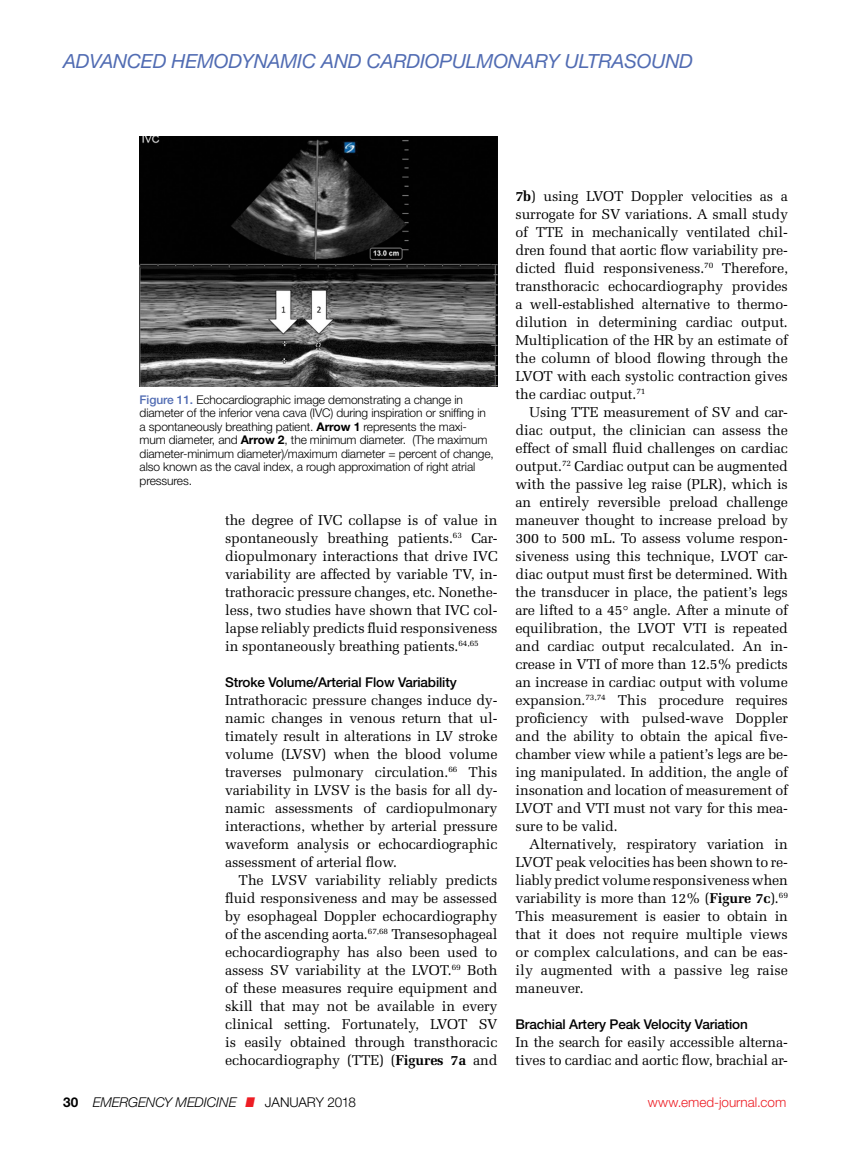
<style>
.page{position:relative;width:851px;height:1161px;background:#fff}
.page>*{position:absolute;margin:0;border:0;box-sizing:border-box;transform-origin:0 0}
.t1{font:italic 19.5px "Helvetica Neue LT Std";letter-spacing:-.01em;color:#516cb3}
.t2{font:14.25px/18px "Melior LT Std";letter-spacing:-.01em;color:#000;text-align:justify}
.t3{font:500 13.5px "Helvetica Neue LT Std";letter-spacing:-.01em;color:#000}
.t4{font:italic 300 13.5px "Helvetica Neue LT Std";letter-spacing:-.005em;color:#000}
.t5{font:300 13.5px "Helvetica Neue LT Std";color:#ed1d24}
.t6{font:300 12px/13.5px "Helvetica Neue LT Std";letter-spacing:-.01em;color:#000}
.s1{font-weight:500;color:#516cb3}
.s2{font-weight:700}
.s3{font-weight:700;font-style:normal}
.s4{font-weight:900;color:#ed1d24}
.s5{font-style:normal}
</style>
<div class="page">
<img style="left:140px;top:136px;width:357px;height:250px">
<h1 class="t1" style="left:63px;top:49px;width:631px">ADVANCED HEMODYNAMIC AND CARDIOPULMONARY ULTRASOUND</h1>
<p class="t6" style="left:140px;top:393px;width:356px"><span class="s1">Figure 11.</span> Echocardiographic image demonstrating a change in diameter of the inferior vena cava (IVC) during inspiration or sniffing in a spontaneously breathing patient. <span class="s2">Arrow 1</span> represents the maxi&shy;mum diameter, and <span class="s2">Arrow 2</span>, the minimum diameter. (The maximum diameter-minimum diameter)/maximum diameter = percent of change, also known as the caval index, a rough approximation of right atrial pressures.</p>
<p class="t2" style="left:225px;top:511px;width:274px">the degree of IVC collapse is of value in spontaneously breathing patients.<sup>63</sup> Car&shy;diopulmonary interactions that drive IVC variability are affected by variable TV, in&shy;trathoracic pressure changes, etc. Nonethe&shy;less, two studies have shown that IVC col&shy;lapse reliably predicts fluid responsiveness in spontaneously breathing patients.<sup>64,65</sup></p>
<p class="t3" style="left:225px;top:674px;width:233px">Stroke Volume/Arterial Flow Variability</p>
<p class="t2" style="left:225px;top:691px;width:274px">Intrathoracic pressure changes induce dy&shy;namic changes in venous return that ul&shy;timately result in alterations in LV stroke volume (LVSV) when the blood volume traverses pulmonary circulation.<sup>66</sup> This variability in LVSV is the basis for all dy&shy;namic assessments of cardiopulmonary interactions, whether by arterial pressure waveform analysis or echocardiographic assessment of arterial flow.</p>
<p class="t2" style="left:225px;top:871px;width:274px;text-indent:14px">The LVSV variability reliably predicts fluid responsiveness and may be assessed by esophageal Doppler echocardiography of the ascending aorta.<sup>67,68</sup> Transesophageal echocardiography has also been used to assess SV variability at the LVOT.<sup>69</sup> Both of these measures require equipment and skill that may not be available in every clinical setting. Fortunately, LVOT SV is easily obtained through transthoracic echocardiography (TTE) (<span class="s2">Figures 7a</span> and</p>
<p class="t2" style="left:515px;top:187px;width:274px"><span class="s2">7b</span>) using LVOT Doppler velocities as a surrogate for SV variations. A small study of TTE in mechanically ventilated chil&shy;dren found that aortic flow variability pre&shy;dicted fluid responsiveness.<sup>70</sup> Therefore, transthoracic echocardiography provides a well-established alternative to thermo&shy;dilution in determining cardiac output.<br>Multiplication of the HR by an estimate of the column of blood flowing through the LVOT with each systolic contraction gives the cardiac output.<sup>71</sup></p>
<p class="t2" style="left:515px;top:403px;width:274px;text-indent:14px">Using TTE measurement of SV and car&shy;diac output, the clinician can assess the effect of small fluid challenges on cardiac output.<sup>72</sup> Cardiac output can be augmented with the passive leg raise (PLR), which is an entirely reversible preload challenge maneuver thought to increase preload by 300 to 500 mL. To assess volume respon&shy;siveness using this technique, LVOT car&shy;diac output must first be determined. With the transducer in place, the patient’s legs are lifted to a 45° angle. After a minute of equilibration, the LVOT VTI is repeated and cardiac output recalculated. An in&shy;crease in VTI of more than 12.5% predicts an increase in cardiac output with volume expansion.<sup>73,74</sup> This procedure requires proficiency with pulsed-wave Doppler and the ability to obtain the apical five&shy;chamber view while a patient’s legs are be&shy;ing manipulated. In addition, the angle of insonation and location of measurement of LVOT and VTI must not vary for this mea&shy;sure to be valid.</p>
<p class="t2" style="left:515px;top:835px;width:274px;text-indent:13px">Alternatively, respiratory variation in LVOT peak velocities has been shown to re&shy;liably predict volume responsiveness when variability is more than 12% (<span class="s2">Figure 7c</span>).<sup>69<br></sup>This measurement is easier to obtain in that it does not require multiple views or complex calculations, and can be eas&shy;ily augmented with a passive leg raise maneuver.</p>
<p class="t3" style="left:515px;top:1016px;width:234px">Brachial Artery Peak Velocity Variation</p>
<p class="t2" style="left:515px;top:1033px;width:274px">In the search for easily accessible alterna&shy;tives to cardiac and aortic flow, brachial ar-</p>
<p class="t4" style="left:63px;top:1094px;width:294px"><span class="s3">30</span> EMERGENCY MEDICINE <span class="s4">I</span> <span class="s5">JANUARY 2018</span></p>
<p class="t5" style="left:647px;top:1094px;width:140px">www.emed-journal.com</p>
</div>
